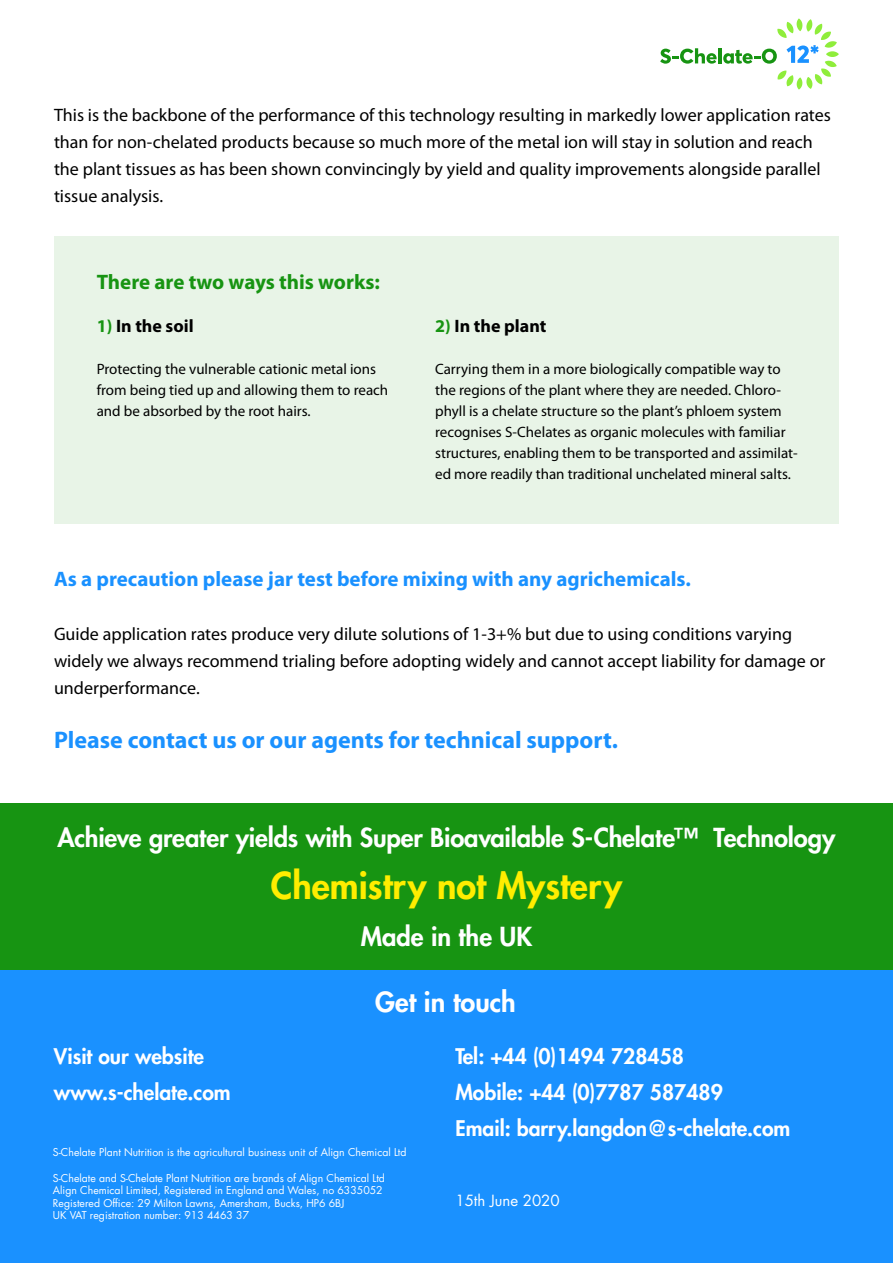
<style>
.page{position:relative;width:893px;height:1263px;background:#fff}
.page>*{position:absolute;margin:0;border:0;box-sizing:border-box;transform-origin:0 0}
.t1{font:800 36px "Futura LT";color:#ffed00}
.t2{font:800 27px "Futura LT";color:#fff}
.t3{font:800 25.5px "Futura LT";letter-spacing:-.005em;color:#fff}
.t4{font:700 24px "Myriad Pro";color:#1a91ff}
.t5{font:800 21px/36px "Futura LT";color:#fff}
.t6{font:700 21px "Myriad Pro";color:#1a91ff}
.t7{font:700 21px "Myriad Pro";color:#179412}
.t8{font:18px/27px "Myriad Pro";color:#000}
.t9{font:700 18px "Myriad Pro";color:#000}
.t10{font:15px/21px "Myriad Pro";color:#000}
.t11{font:15px "Futura LT";color:#fff}
.t12{font:10.5px/12.6px "Futura LT";color:#fff}
.s1{color:#179412}
</style>
<div class="page">
<svg style="left:660px;top:48px;width:57px;height:16px"></svg>
<hr style="left:718px;top:48px;width:3px;height:15px;background:#179412">
<svg style="left:723px;top:18px;width:116px;height:72px"></svg>
<div style="left:54px;top:236px;width:785px;height:287px;background:#e8f4e7"></div>
<div style="left:0;top:803px;width:893px;height:167px;background:#179412"></div>
<div style="left:0;top:970px;width:893px;height:293px;background:#1a91ff"></div>
<p class="t8" style="left:54px;top:102px;width:778px">This is the backbone of the performance of this technology resulting in markedly lower application rates than for non-chelated products because so much more of the metal ion will stay in solution and reach the plant tissues as has been shown convincingly by yield and quality improvements alongside parallel tissue analysis.</p>
<p class="t7" style="left:97px;top:270px;width:285px">There are two ways this works:</p>
<p class="t9" style="left:97px;top:316px;width:98px"><span class="s1">1)</span> In the soil</p>
<p class="t10" style="left:97px;top:359px;width:293px">Protecting the vulnerable cationic metal ions from being tied up and allowing them to reach and be absorbed by the root hairs.</p>
<p class="t9" style="left:435px;top:316px;width:113px"><span class="s1">2)</span> In the plant</p>
<p class="t10" style="left:435px;top:359px;width:364px">Carrying them in a more biologically compatible way to the regions of the plant where they are needed. Chloro&shy;phyll is a chelate structure so the plant’s phloem system recognises S-Chelates as organic molecules with familiar structures, enabling them to be transported and assimilat&shy;ed more readily than traditional unchelated mineral salts.</p>
<p class="t6" style="left:54px;top:567px;width:638px">As a precaution please jar test before mixing with any agrichemicals.</p>
<p class="t8" style="left:54px;top:620px;width:773px">Guide application rates produce very dilute solutions of 1-3+% but due to using conditions varying widely we always recommend trialing before adopting widely and cannot accept liability for damage or underperformance.</p>
<h3 class="t4" style="left:54px;top:726px;width:565px">Please contact us or our agents for technical support.</h3>
<h3 class="t3" style="left:58px;top:820px;width:779px">Achieve greater yields with Super Bioavailable S-Chelate™ Technology</h3>
<h1 class="t1" style="left:271px;top:862px;width:353px">Chemistry not Mystery</h1>
<h3 class="t3" style="left:361px;top:919px;width:173px">Made in the UK</h3>
<p class="t5" style="left:54px;top:1038px;width:178px">Visit our website www.s-chelate.com</p>
<h2 class="t2" style="left:375px;top:984px;width:142px">Get in touch</h2>
<p class="t5" style="left:455px;top:1038px;width:337px">Tel: +44 (0)1494 728458<br>Mobile: +44 (0)7787 587489<br>Email: barry.langdon@s-chelate.com</p>
<p class="t12" style="left:53px;top:1146px;width:355px">S-Chelate Plant Nutrition is the agricultural business unit of Align Chemical Ltd</p>
<p class="t12" style="left:53px;top:1171px;width:334px">S-Chelate and S-Chelate Plant Nutrition are brands of Align Chemical Ltd Align Chemical Limited, Registered in England and Wales, no 6335052<br>Registered Office: 29 Milton Lawns, Amersham, Bucks, HP6 6BJ<br>UK VAT registration number: 913 4463 37</p>
<p class="t11" style="left:455px;top:1191px;width:106px">15th June 2020</p>
</div>
